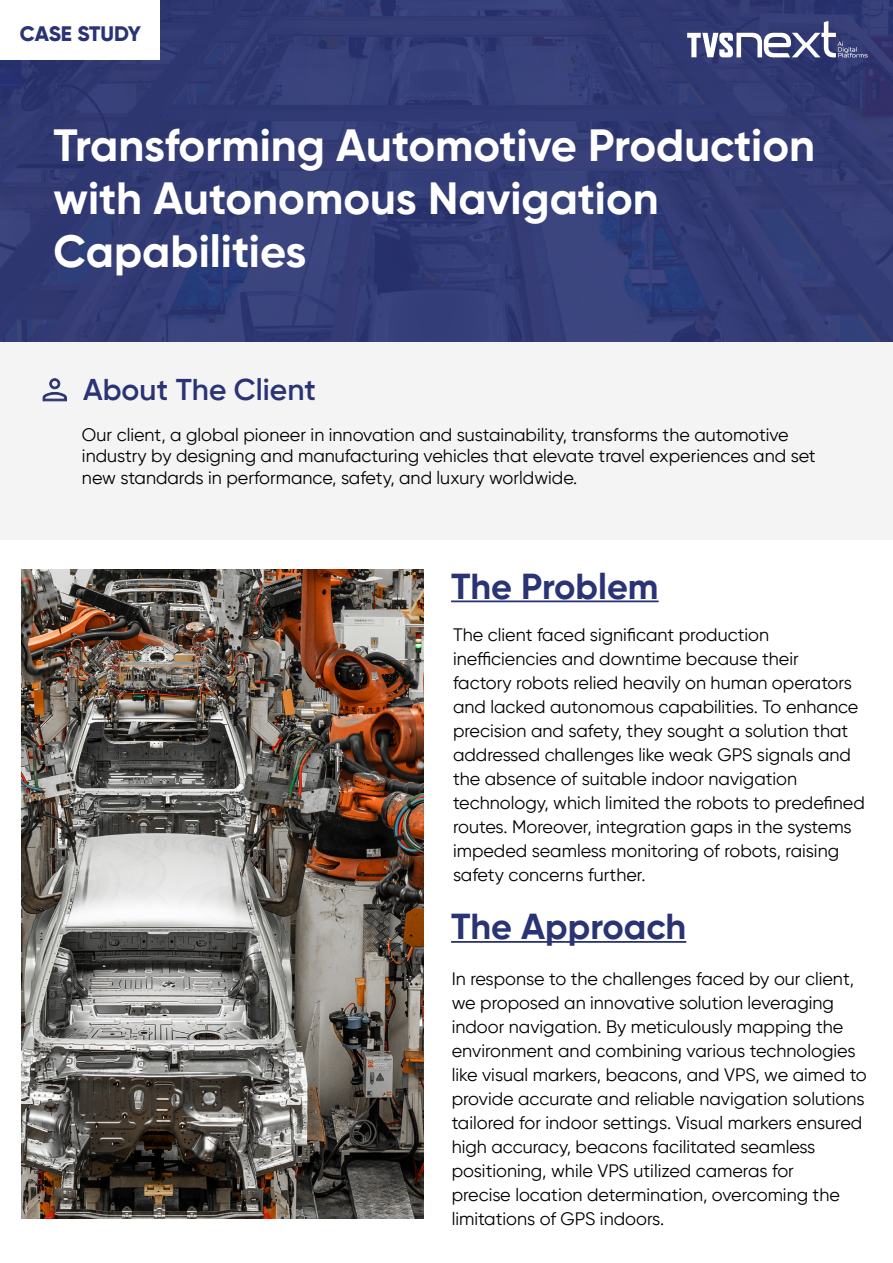
<style>
.page{position:relative;width:893px;height:1263px;background:#fff}
.page>*{position:absolute;margin:0;border:0;box-sizing:border-box;transform-origin:0 0}
.t1{font:700 45px/52.5px "Gilroy";color:#fff}
.t2{font:700 36px "Gilroy";color:#2a3474}
.t3{font:600 30px "Gilroy";color:#2a3474}
.t4{font:800 21px "Gilroy";letter-spacing:-.01em;color:#2a3474}
.t5{font:18px/24px "Gilroy";color:#000}
</style>
<div class="page">
<img style="left:22px;top:569px;width:402px;height:650px">
<div style="left:0;top:342px;width:892px;height:197px;background:#f4f4f4"></div>
<svg style="left:42px;top:378px;width:25px;height:24px"></svg>
<div style="left:0;top:0;width:893px;height:342px;background:#333c76"></div>
<svg style="left:687px;top:21px;width:181px;height:36px"></svg>
<div style="left:0;top:0;width:160px;height:60px;background:#fff"></div>
<hr style="left:451px;top:600px;width:208px;height:2px;background:#2a3474">
<hr style="left:451px;top:941px;width:235px;height:2px;background:#2a3474">
<p class="t4" style="left:20px;top:21px;width:123px">CASE STUDY</p>
<h1 class="t1" style="left:54px;top:119px;width:763px">Transforming Automotive Production with Autonomous Navigation<br>Capabilities</h1>
<h3 class="t3" style="left:83px;top:370px;width:234px">About The Client</h3>
<p class="t5" style="left:82px;top:423px;width:735px;line-height:21.6px">Our client, a global pioneer in innovation and sustainability, transforms the automotive industry by designing and manufacturing vehicles that elevate travel experiences and set new standards in performance, safety, and luxury worldwide.</p>
<h2 class="t2" style="left:451px;top:564px;width:209px">The Problem</h2>
<p class="t5" style="left:453px;top:623px;width:413px">The client faced significant production inefficiencies and downtime because their<br>factory robots relied heavily on human operators and lacked autonomous capabilities. To enhance precision and safety, they sought a solution that addressed challenges like weak GPS signals and the absence of suitable indoor navigation technology, which limited the robots to predefined routes. Moreover, integration gaps in the systems impeded seamless monitoring of robots, raising safety concerns further.</p>
<h2 class="t2" style="left:451px;top:904px;width:237px">The Approach</h2>
<p class="t5" style="left:452px;top:966px;width:417px">In response to the challenges faced by our client, we proposed an innovative solution leveraging indoor navigation. By meticulously mapping the environment and combining various technologies like visual markers, beacons, and VPS, we aimed to provide accurate and reliable navigation solutions tailored for indoor settings. Visual markers ensured high accuracy, beacons facilitated seamless positioning, while VPS utilized cameras for<br>precise location determination, overcoming the limitations of GPS indoors.</p>
</div>
